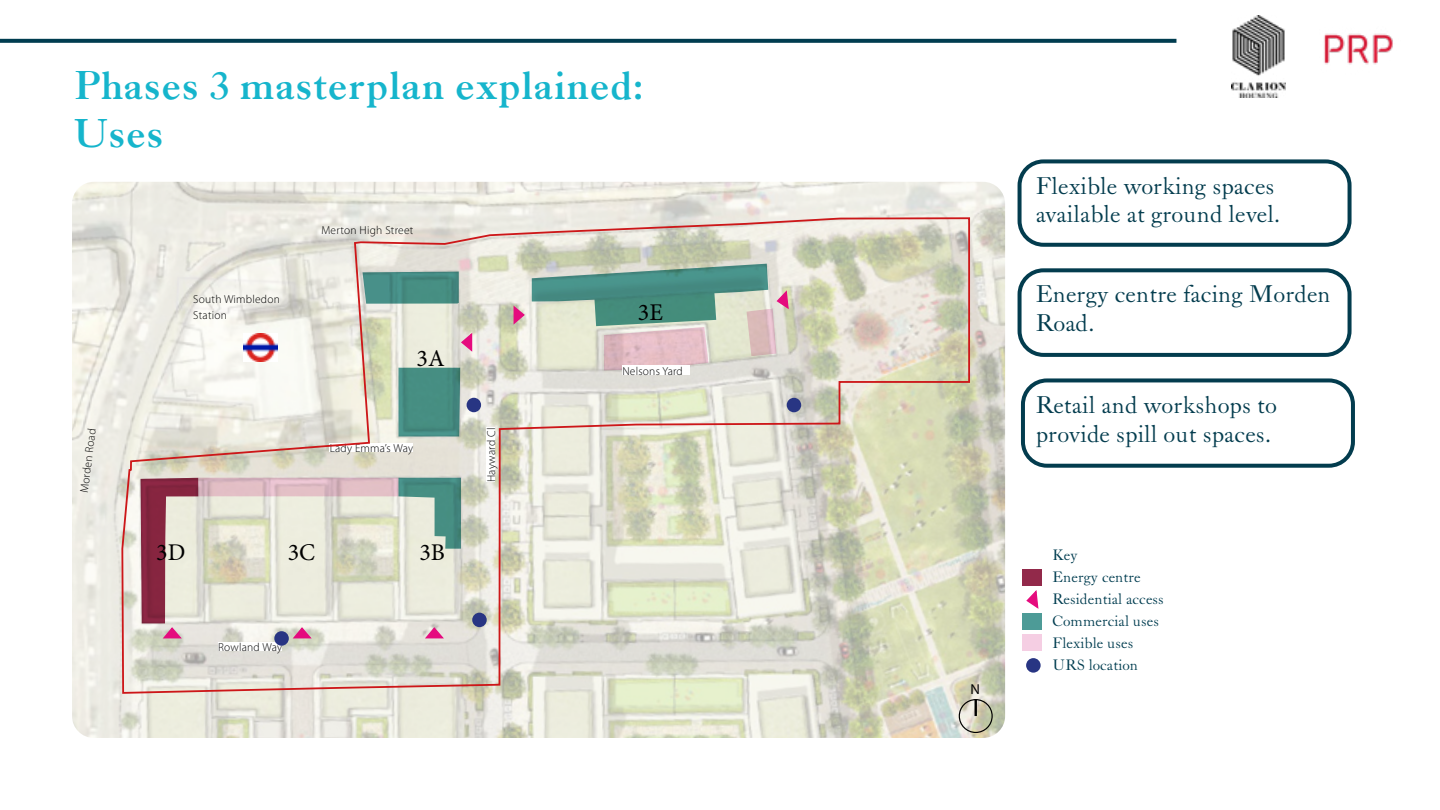
<style>
.page{position:relative;width:1440px;height:810px;background:#fff}
.page>*{position:absolute;margin:0;border:0;box-sizing:border-box;transform-origin:0 0}
.t1{font:700 40px/48px "LTC Caslon Pro";color:#16b5cc}
.t2{font:24px/28.8px "LTC Caslon Pro";color:#033c4e}
.t3{font:24px "Minion Pro";color:#000}
.t4{font:15px/22px "LTC Caslon Pro";color:#003d50}
.t5{font:14.4px "Myriad Pro";color:#000}
.t6{font:300 11.6px/15.8px "Myriad Pro";letter-spacing:.02em;color:#000}
</style>
<div class="page">
<svg style="left:0;top:39px;width:1176px;height:4px;background:#0b4557"></svg>
<img style="left:1231px;top:16px;width:55px;height:81px">
<img style="left:1324px;top:33px;width:69px;height:32px">
<img style="left:72px;top:182px;width:933px;height:556px">
<div style="left:1018px;top:159px;width:334px;height:88px;border:4px solid #033c4e;border-radius:24px"></div>
<div style="left:1021px;top:378px;width:334px;height:90px;border:4px solid #033c4e;border-radius:24px"></div>
<div style="left:1018px;top:268px;width:334px;height:89px;border:4px solid #033c4e;border-radius:24px"></div>
<div style="left:959px;top:699px;width:34px;height:34px;border:1px solid #000;border-radius:50%"></div>
<svg style="left:975px;top:699px;width:2px;height:17px"></svg>
<div style="left:1022px;top:570px;width:20px;height:16px;background:#92294a"></div>
<div style="left:1022px;top:613px;width:20px;height:16px;background:#4d9b97"></div>
<div style="left:1022px;top:634px;width:20px;height:16px;background:#f5cee3"></div>
<div style="left:1026px;top:658px;width:15px;height:15px;background:#283583;border-radius:50%"></div>
<svg style="left:1026px;top:590px;width:13px;height:19px"></svg>
<svg style="left:121px;top:216px;width:850px;height:479px;background:#d8d6c9"></svg>
<div style="left:622px;top:366px;width:68px;height:9px;background:#fff"></div>
<h1 class="t1" style="left:73px;top:64px;width:571px">Phases 3 masterplan explained:<br>Uses</h1>
<p class="t6" style="left:76px;top:492px;width:66px;rotate:-83deg">Morden Road</p>
<p class="t6" style="left:193px;top:292px;width:88px">South Wimbledon<br>Station</p>
<p class="t6" style="left:321px;top:222px;width:94px">Merton High Street</p>
<p class="t3" style="left:417px;top:342px;width:30px">3A</p>
<p class="t6" style="left:330px;top:440px;width:85px">Lady Emma’s Way</p>
<p class="t3" style="left:156px;top:536px;width:31px">3D</p>
<p class="t3" style="left:288px;top:536px;width:29px">3C</p>
<p class="t3" style="left:419px;top:536px;width:27px">3B</p>
<p class="t6" style="left:218px;top:639px;width:65px">Rowland Way</p>
<p class="t6" style="left:484px;top:482px;width:56px;rotate:-90deg">Hayward Cl</p>
<p class="t3" style="left:638px;top:296px;width:27px">3E</p>
<p class="t6" style="left:622px;top:363px;width:62px">Nelsons Yard</p>
<p class="t5" style="left:971px;top:680px;width:11px">N</p>
<p class="t2" style="left:1036px;top:172px;width:246px">Flexible working spaces available at ground level.</p>
<p class="t2" style="left:1036px;top:281px;width:297px">Energy centre facing Morden<br>Road.</p>
<p class="t2" style="left:1036px;top:391px;width:243px">Retail and workshops to provide spill out spaces.</p>
<p class="t4" style="left:1053px;top:545px;width:113px">Key<br>Energy centre<br>Residential access<br>Commercial uses<br>Flexible uses<br>URS location</p>
</div>
